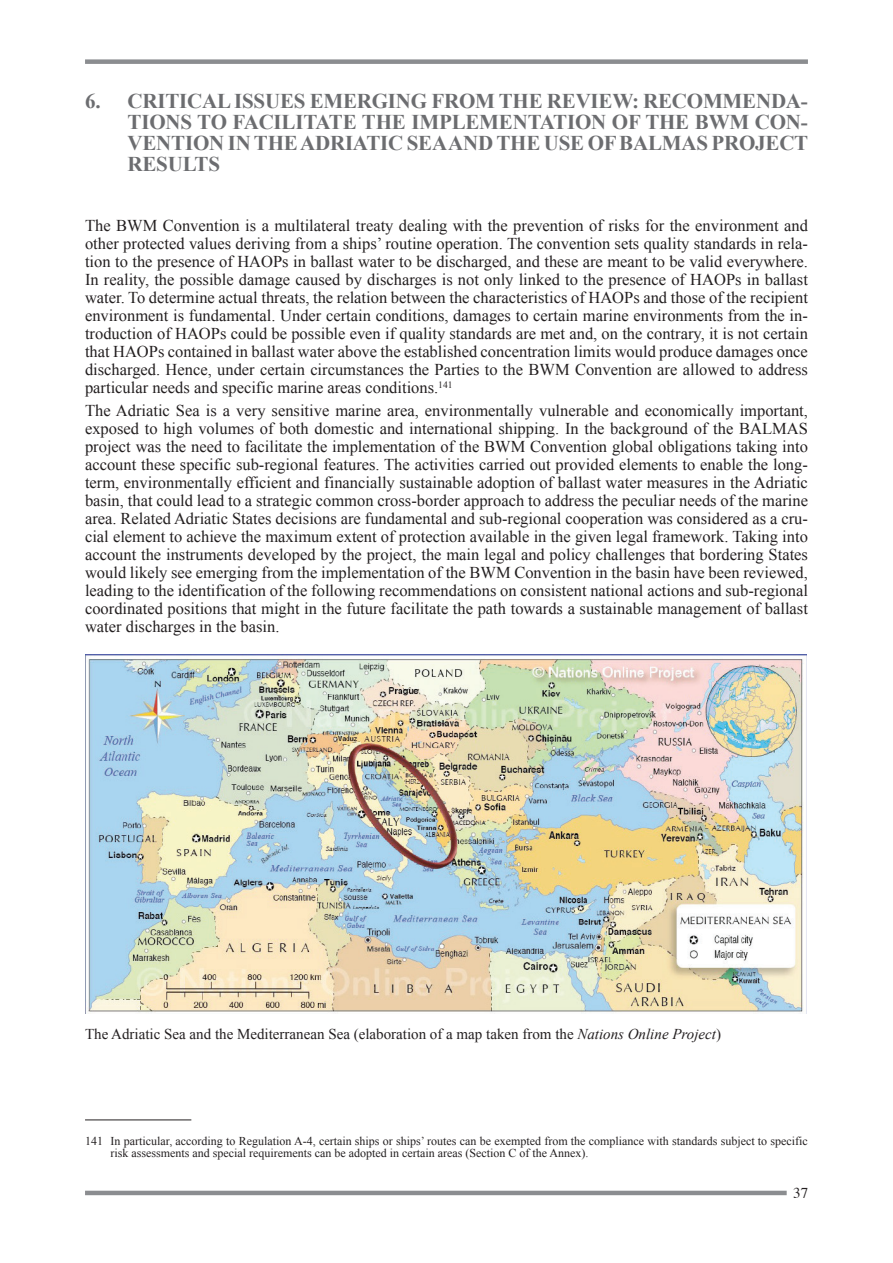
<style>
.page{position:relative;width:893px;height:1263px;background:#fff}
.page>*{position:absolute;margin:0;border:0;box-sizing:border-box;transform-origin:0 0}
.t1{font:700 21px/21px "Times New Roman";letter-spacing:-.01em;color:#6c6d70;text-align:justify}
.t2{font:16.5px/18px "Times New Roman";color:#231f20;text-align:justify}
.t3{font:15px "Times New Roman";color:#231f20}
.t4{font:15px "Times";color:#231f20}
.t5{font:12px/12px "Times New Roman";color:#231f20}
.s1{font-style:italic}
</style>
<div class="page">
<div style="left:85px;top:59px;width:723px;height:5px;background:#8b8d90"></div>
<hr style="left:85px;top:1191px;width:702px;height:4px;background:#8b8d90">
<hr style="left:85px;top:1119px;width:106px;height:1px;background:#231f20">
<img style="left:85px;top:655px;width:721px;height:358px">
<p class="t1" style="left:128px;top:90px;width:682px;text-indent:-43px">6. CRITICAL ISSUES EMERGING FROM THE REVIEW: RECOMMENDA-TIONS TO FACILITATE THE IMPLEMENTATION OF THE BWM CON-VENTION IN THE ADRIATIC SEA AND THE USE OF BALMAS PROJECT RESULTS</p>
<p class="t2" style="left:85px;top:217px;width:724px">The BWM Convention is a multilateral treaty dealing with the prevention of risks for the environment and other protected values deriving from a ships’ routine operation. The convention sets quality standards in rela&shy;tion to the presence of HAOPs in ballast water to be discharged, and these are meant to be valid everywhere.<br>In reality, the possible damage caused by discharges is not only linked to the presence of HAOPs in ballast water. To determine actual threats, the relation between the characteristics of HAOPs and those of the recipient environment is fundamental. Under certain conditions, damages to certain marine environments from the in&shy;troduction of HAOPs could be possible even if quality standards are met and, on the contrary, it is not certain that HAOPs contained in ballast water above the established concentration limits would produce damages once discharged. Hence, under certain circumstances the Parties to the BWM Convention are allowed to address particular needs and specific marine areas conditions.<sup>141</sup></p>
<p class="t2" style="left:85px;top:401px;width:724px">The Adriatic Sea is a very sensitive marine area, environmentally vulnerable and economically important, exposed to high volumes of both domestic and international shipping. In the background of the BALMAS project was the need to facilitate the implementation of the BWM Convention global obligations taking into account these specific sub-regional features. The activities carried out provided elements to enable the long&shy;term, environmentally efficient and financially sustainable adoption of ballast water measures in the Adriatic basin, that could lead to a strategic common cross-border approach to address the peculiar needs of the marine area. Related Adriatic States decisions are fundamental and sub-regional cooperation was considered as a cru&shy;cial element to achieve the maximum extent of protection available in the given legal framework. Taking into account the instruments developed by the project, the main legal and policy challenges that bordering States would likely see emerging from the implementation of the BWM Convention in the basin have been reviewed, leading to the identification of the following recommendations on consistent national actions and sub-regional coordinated positions that might in the future facilitate the path towards a sustainable management of ballast water discharges in the basin.</p>
<p class="t3" style="left:85px;top:1025px;width:637px">The Adriatic Sea and the Mediterranean Sea (elaboration of a map taken from the <span class="s1">Nations Online Project</span>)</p>
<p class="t5" style="left:111px;top:1134px;width:699px;text-indent:-26px">141 In particular, according to Regulation A-4, certain ships or ships’ routes can be exempted from the compliance with standards subject to specific risk assessments and special requirements can be adopted in certain areas (Section C of the Annex).</p>
<p class="t4" style="left:793px;top:1178px;width:16px">37</p>
</div>
